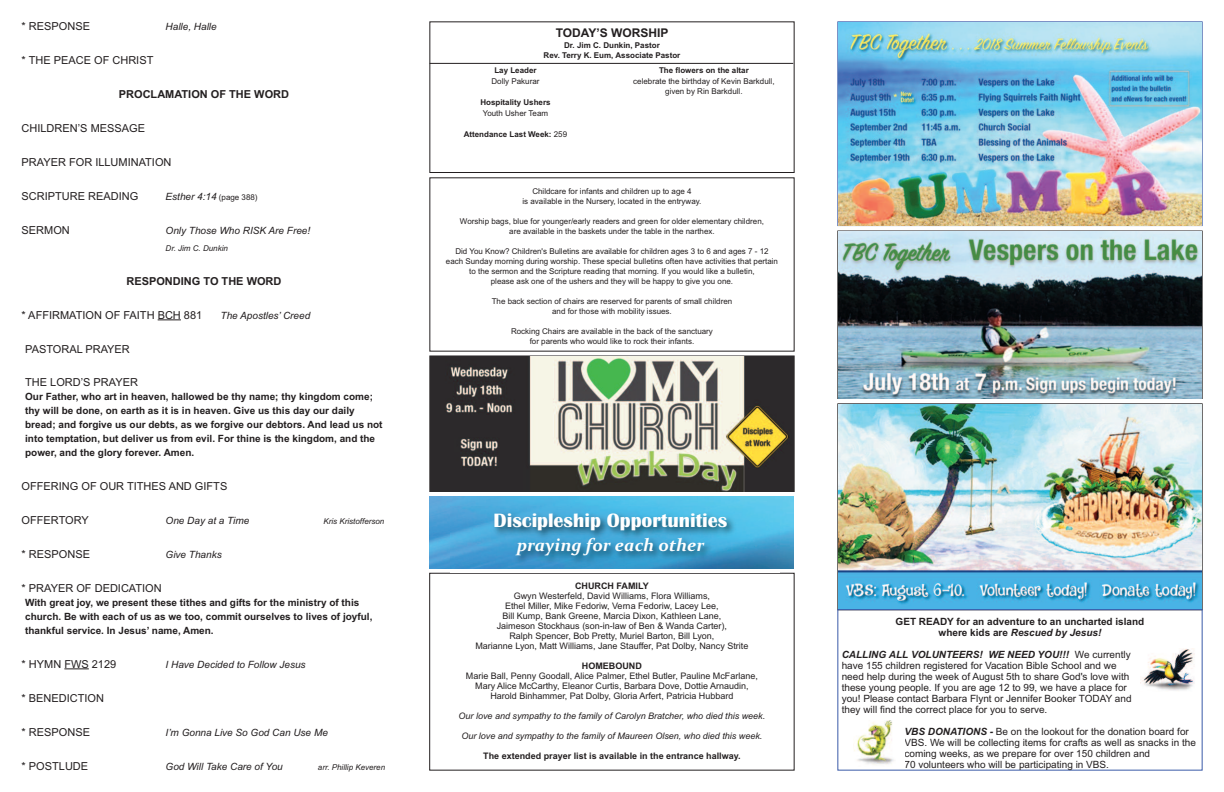
<style>
.page{position:relative;width:1224px;height:792px;background:#fff}
.page>*{position:absolute;margin:0;border:0;box-sizing:border-box;transform-origin:0 0}
.t1{font:700 20px "Britannic";color:#fff}
.t2{font:italic 700 18px "Constantia";color:#fff}
.t3{font:700 12px "Arial";color:#231f20}
.t4{font:11px "Arial";color:#231f20}
.t5{font:700 11px "Arial";color:#231f20}
.t6{font:700 10px/14px "Arial";color:#231f20}
.t7{font:10px/11px "Arial";color:#231f20}
.t8{font:italic 10px "Arial";color:#231f20}
.t9{font:9px/10px "Arial";color:#231f20;text-align:center}
.t10{font:italic 9px "Arial";color:#231f20}
.t11{font:700 9px "Arial";color:#231f20}
.t12{font:8px/10px "Arial";color:#231f20;text-align:center}
.t13{font:700 8px/9.6px "Arial";color:#231f20;text-align:center}
.t14{font:italic 8px "Arial";color:#231f20}
.s1{font-style:normal;font-size:8px}
.s2{font-weight:400}
.s3{font-style:italic}
.s4{font-weight:700;font-style:italic}
</style>
<div class="page">
<div style="left:430px;top:22px;width:364px;height:151px;border:1px solid #231f20"></div>
<svg style="left:158px;top:319px;width:23px;height:1px"></svg>
<svg style="left:64px;top:668px;width:25px;height:1px"></svg>
<hr style="left:430px;top:63px;width:363px;height:1px;background:#231f20">
<img style="left:838px;top:404px;width:364px;height:205px">
<div style="left:838px;top:609px;width:364px;height:161px;border:1px solid #3a5aa8"></div>
<div style="left:429px;top:573px;width:365px;height:197px;border:1px solid #231f20"></div>
<img style="left:838px;top:22px;width:364px;height:203px">
<img style="left:430px;top:497px;width:364px;height:72px">
<img style="left:450px;top:507px;width:329px;height:62px">
<img style="left:853px;top:720px;width:41px;height:45px">
<img style="left:1142px;top:648px;width:53px;height:43px">
<img style="left:838px;top:231px;width:364px;height:167px">
<img style="left:430px;top:356px;width:364px;height:135px">
<h3 class="t4" style="left:22px;top:19px;width:70px">* RESPONSE</h3>
<p class="t8" style="left:166px;top:20px;width:53px">Halle, Halle</p>
<h3 class="t4" style="left:22px;top:53px;width:133px">* THE PEACE OF CHRIST</h3>
<h3 class="t5" style="left:119px;top:87px;width:172px">PROCLAMATION OF THE WORD</h3>
<h3 class="t4" style="left:22px;top:121px;width:125px">CHILDREN’S MESSAGE</h3>
<h3 class="t4" style="left:22px;top:155px;width:151px">PRAYER FOR ILLUMINATION</h3>
<h3 class="t4" style="left:22px;top:189px;width:118px">SCRIPTURE READING</h3>
<p class="t8" style="left:166px;top:190px;width:94px">Esther 4:14 <span class="s1">(page 388)</span></p>
<h3 class="t4" style="left:22px;top:223px;width:50px">SERMON</h3>
<p class="t8" style="left:166px;top:224px;width:146px">Only Those Who RISK Are Free!</p>
<p class="t14" style="left:166px;top:243px;width:64px">Dr. Jim C. Dunkin</p>
<h3 class="t5" style="left:126px;top:274px;width:157px">RESPONDING TO THE WORD</h3>
<h3 class="t4" style="left:22px;top:308px;width:182px">* AFFIRMATION OF FAITH BCH 881</h3>
<p class="t8" style="left:221px;top:309px;width:91px">The Apostles’ Creed</p>
<h3 class="t4" style="left:25px;top:342px;width:106px">PASTORAL PRAYER</h3>
<h3 class="t4" style="left:25px;top:375px;width:114px">THE LORD’S PRAYER</h3>
<p class="t6" style="left:25px;top:389px;width:359px">Our Father, who art in heaven, hallowed be thy name; thy kingdom come; thy will be done, on earth as it is in heaven. Give us this day our daily bread; and forgive us our debts, as we forgive our debtors. And lead us not into temptation, but deliver us from evil. For thine is the kingdom, and the power, and the glory forever. Amen.</p>
<h3 class="t4" style="left:22px;top:479px;width:207px">OFFERING OF OUR TITHES AND GIFTS</h3>
<h3 class="t4" style="left:22px;top:513px;width:69px">OFFERTORY</h3>
<p class="t8" style="left:166px;top:514px;width:85px">One Day at a Time</p>
<p class="t14" style="left:323px;top:516px;width:62px">Kris Kristofferson</p>
<h3 class="t4" style="left:22px;top:547px;width:70px">* RESPONSE</h3>
<p class="t8" style="left:166px;top:548px;width:58px">Give Thanks</p>
<h3 class="t4" style="left:22px;top:581px;width:142px">* PRAYER OF DEDICATION</h3>
<p class="t6" style="left:25px;top:595px;width:349px">With great joy, we present these tithes and gifts for the ministry of this church. Be with each of us as we too, commit ourselves to lives of joyful, thankful service. In Jesus’ name, Amen.</p>
<h3 class="t4" style="left:22px;top:657px;width:96px">* HYMN FWS 2129</h3>
<p class="t8" style="left:166px;top:658px;width:142px">I Have Decided to Follow Jesus</p>
<h3 class="t4" style="left:22px;top:691px;width:84px">* BENEDICTION</h3>
<h3 class="t4" style="left:22px;top:725px;width:70px">* RESPONSE</h3>
<p class="t8" style="left:166px;top:726px;width:164px">I’m Gonna Live So God Can Use Me</p>
<h3 class="t4" style="left:22px;top:759px;width:68px">* POSTLUDE</h3>
<p class="t8" style="left:166px;top:760px;width:119px">God Will Take Care of You</p>
<p class="t14" style="left:318px;top:762px;width:69px">arr. Phillip Keveren</p>
<h3 class="t3" style="left:556px;top:26px;width:114px">TODAY’S WORSHIP</h3>
<p class="t13" style="left:544px;top:41px;width:138px">Dr. Jim C. Dunkin, Pastor<br>Rev. Terry K. Eum, Associate Pastor</p>
<p class="t13" style="left:494px;top:66px;width:44px">Lay Leader</p>
<p class="t12" style="left:491px;top:76px;width:50px">Dolly Pakurar</p>
<p class="t13" style="left:480px;top:98px;width:72px">Hospitality Ushers</p>
<p class="t12" style="left:483px;top:108px;width:67px">Youth Usher Team</p>
<p class="t13" style="left:464px;top:129px;width:105px">Attendance Last Week: <span class="s2">259</span></p>
<p class="t13" style="left:659px;top:66px;width:91px">The flowers on the altar</p>
<p class="t12" style="left:633px;top:76px;width:143px;line-height:10.6px">celebrate the birthday of Kevin Barkdull, given by Rin Barkdull.</p>
<p class="t12" style="left:523px;top:186px;width:180px">Childcare for infants and children up to age 4<br>is available in the Nursery, located in the entryway.</p>
<p class="t12" style="left:460px;top:216px;width:306px">Worship bags, blue for younger/early readers and green for older elementary children, are available in the baskets under the table in the narthex.</p>
<p class="t12" style="left:446px;top:246px;width:334px">Did You Know? Children's Bulletins are available for children ages 3 to 6 and ages 7 - 12 each Sunday morning during worship. These special bulletins often have activities that pertain to the sermon and the Scripture reading that morning. If you would like a bulletin,<br>please ask one of the ushers and they will be happy to give you one.</p>
<p class="t12" style="left:492px;top:296px;width:242px">The back section of chairs are reserved for parents of small children and for those with mobility issues.</p>
<p class="t12" style="left:511px;top:326px;width:203px">Rocking Chairs are available in the back of the sanctuary for parents who would like to rock their infants.</p>
<h1 class="t1" style="left:494px;top:508px;width:235px">Discipleship Opportunities</h1>
<h2 class="t2" style="left:517px;top:534px;width:189px">praying for each other</h2>
<p class="t11" style="left:575px;top:581px;width:75px">CHURCH FAMILY</p>
<p class="t9" style="left:475px;top:591px;width:274px">Gwyn Westerfeld, David Williams, Flora Williams,<br>Ethel Miller, Mike Fedoriw, Verna Fedoriw, Lacey Lee,<br>Bill Kump, Bank Greene, Marcia Dixon, Kathleen Lane,<br>Jaimeson Stockhaus (son-in-law of Ben &amp; Wanda Carter),<br>Ralph Spencer, Bob Pretty, Muriel Barton, Bill Lyon,<br>Marianne Lyon, Matt Williams, Jane Stauffer, Pat Dolby, Nancy Strite</p>
<p class="t11" style="left:582px;top:661px;width:61px">HOMEBOUND</p>
<p class="t9" style="left:466px;top:671px;width:294px">Marie Ball, Penny Goodall, Alice Palmer, Ethel Butler, Pauline McFarlane,<br>Mary Alice McCarthy, Eleanor Curtis, Barbara Dove, Dottie Arnaudin,<br>Harold Binhammer, Pat Dolby, Gloria Arfert, Patricia Hubbard</p>
<p class="t10" style="left:459px;top:711px;width:308px">Our love and sympathy to the family of Carolyn Bratcher, who died this week.</p>
<p class="t10" style="left:461px;top:731px;width:303px">Our love and sympathy to the family of Maureen Olsen, who died this week.</p>
<p class="t11" style="left:483px;top:751px;width:259px">The extended prayer list is available in the entrance hallway.</p>
<p class="t6" style="left:896px;top:616px;width:250px;line-height:11px;text-align:center">GET READY for an adventure to an uncharted island where kids are <span class="s3">Rescued by Jesus!</span></p>
<p class="t7" style="left:842px;top:649px;width:291px"><span class="s4">CALLING ALL VOLUNTEERS! WE NEED YOU!!!</span> We currently have 155 children registered for Vacation Bible School and we need help during the week of August 5th to share God's love with these young people. If you are age 12 to 99, we have a place for you! Please contact Barbara Flynt or Jennifer Booker TODAY and they will find the correct place for you to serve.</p>
<p class="t7" style="left:904px;top:726px;width:293px"><span class="s4">VBS DONATIONS -</span> Be on the lookout for the donation board for VBS. We will be collecting items for crafts as well as snacks in the coming weeks, as we prepare for over 150 children and<br>70 volunteers who will be participating in VBS.</p>
</div>
